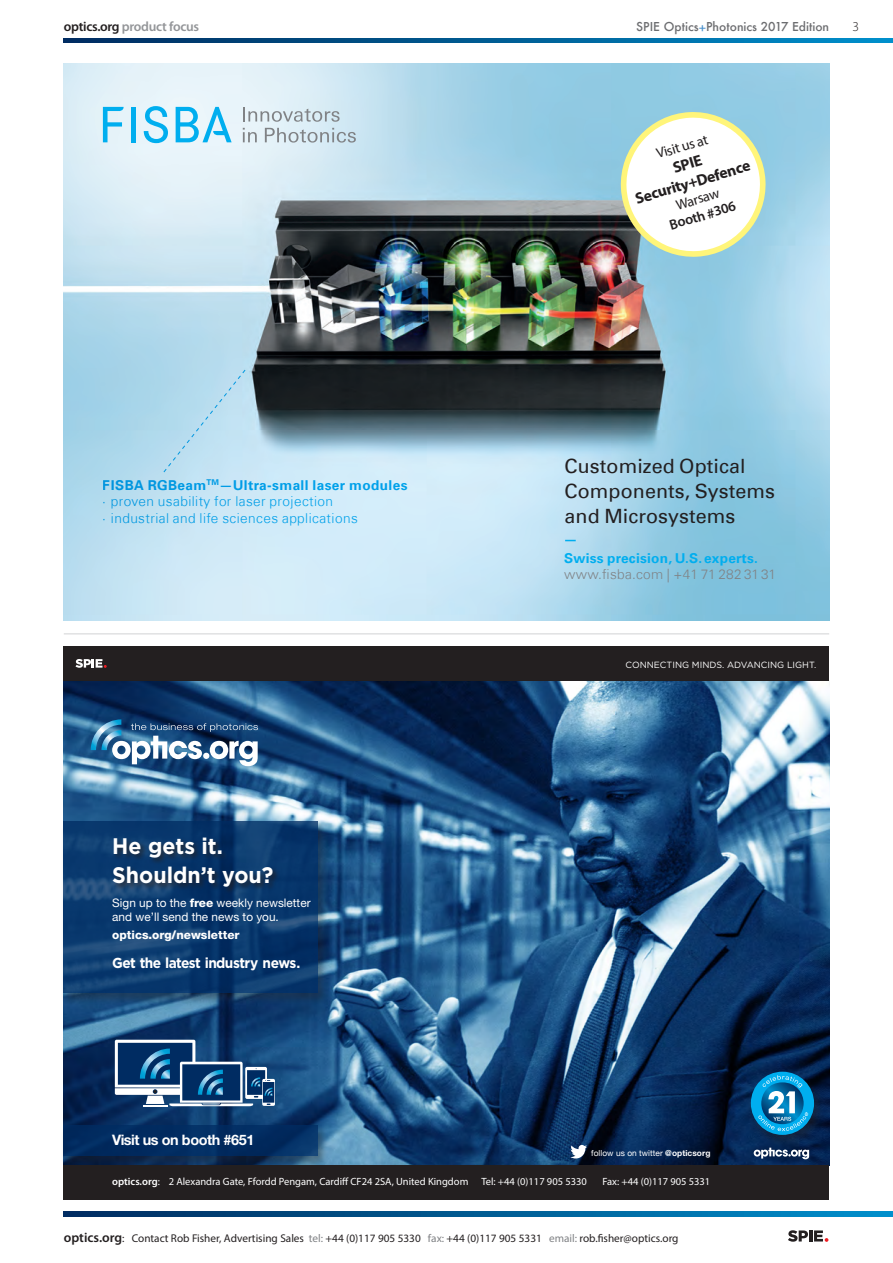
<style>
.page{position:relative;width:893px;height:1263px;background:#fff}
.page>*{position:absolute;margin:0;border:0;box-sizing:border-box;transform-origin:0 0}
.t1{font:700 22.5px "Gotham";color:#fff;scale:.95 1}
.t2{font:19.65px/25px "Univers Com 55 Roman";letter-spacing:.005em;color:#231f20}
.t3{font:700 15.75px "Myriad Pro";color:#231f20}
.t4{font:700 14.4px "Gotham";letter-spacing:-.05em;color:#fff;scale:.95 1}
.t5{font:700 14.4px "Helvetica Neue";letter-spacing:-.03em;color:#fff}
.t6{font:14.25px "Myriad Pro";color:#231f20}
.t7{font:600 14.25px "Myriad Pro";color:#231f20}
.t8{font:700 13.65px/16.6px "Univers Com 65";letter-spacing:.03em;color:#00aeef}
.t9{font:300 13.65px/16.6px "Univers Com 45";letter-spacing:.03em;color:#00aeef}
.t10{font:700 13.65px/16.6px "Univers Com 65";color:#231f20;text-align:center}
.t11{font:600 13.5px "Myriad Pro";letter-spacing:-.02em;color:#939598}
.t12{font:300 13.5px "Myriad Pro";color:#231f20}
.t13{font:500 12px "Futura";color:#6c6d70}
.t14{font:11.85px/13.5px "Helvetica Neue";color:#fff}
.t15{font:800 11.85px "Helvetica Neue";color:#fff}
.t16{font:11.25px "Myriad Pro";color:#231f20}
.t17{font:10.5px "Myriad Pro";color:#fff}
.t18{font:9px "Gotham";color:#fff}
.t19{font:8.4px "Helvetica Neue";letter-spacing:.005em;color:#fff}
.s1{color:#231f20}
.s2{color:#448dcb}
.s3{font-weight:800}
.s4{font-family:"Univers Com 45";font-weight:300}
.s5{font-family:"Univers Com 45";font-weight:300;color:#808285}
.s6{font-weight:700}
.s7{font-weight:600}
.s8{font-weight:600;font-size:13.5px}
.s9{color:#808285}
</style>
<div class="page">
<svg style="left:64px;top:1212px;width:829px;height:4px;background:#005c93"></svg>
<svg style="left:64px;top:38px;width:829px;height:5px;background:#005c93"></svg>
<svg style="left:788px;top:1230px;width:40px;height:12px"></svg>
<hr style="left:64px;top:634px;width:765px;height:1px;background:#d1d2d4">
<img style="left:64px;top:64px;width:765px;height:557px">
<svg style="left:243px;top:107px;width:97px;height:15px"></svg>
<svg style="left:243px;top:128px;width:14px;height:14px"></svg>
<svg style="left:265px;top:128px;width:91px;height:15px"></svg>
<div style="left:131px;top:107px;width:5px;height:35px;background:#00aeef"></div>
<svg style="left:103px;top:107px;width:21px;height:35px"></svg>
<svg style="left:144px;top:106px;width:24px;height:37px"></svg>
<svg style="left:176px;top:107px;width:56px;height:35px;background:#8dd8f5"></svg>
<svg style="left:163px;top:369px;width:83px;height:104px;background:#b9ddef"></svg>
<svg style="left:620px;top:112px;width:146px;height:148px"></svg>
<div style="left:630px;top:122px;width:123px;height:123px;background:#fff;border-radius:50%"></div>
<img style="left:64px;top:680px;width:765px;height:485px">
<div style="left:64px;top:646px;width:765px;height:34px;background:#231f20"></div>
<div style="left:64px;top:1165px;width:765px;height:34px;background:#231f20"></div>
<svg style="left:75px;top:659px;width:32px;height:9px"></svg>
<svg style="left:91px;top:719px;width:167px;height:47px"></svg>
<div style="left:60px;top:820px;width:269px;height:186px;background:#231f20;opacity:.5"></div>
<svg style="left:64px;top:821px;width:254px;height:172px;background:#0b396d"></svg>
<div style="left:112px;top:836px;width:168px;height:58px;background:#231f20;opacity:.75"></div>
<svg style="left:754px;top:1148px;width:55px;height:11px"></svg>
<div style="left:746px;top:1069px;width:79px;height:79px;background:#231f20;opacity:.5"></div>
<div style="left:751px;top:1072px;width:63px;height:63px;background:#00aeef;border-radius:50%"></div>
<svg style="left:758px;top:1075px;width:50px;height:56px"></svg>
<svg style="left:570px;top:1145px;width:17px;height:13px"></svg>
<svg style="left:115px;top:1040px;width:160px;height:66px;background:#3d668f"></svg>
<div style="left:60px;top:1124px;width:269px;height:45px;background:#231f20;opacity:.5"></div>
<div style="left:64px;top:1125px;width:254px;height:30px;background:#002c62"></div>
<p class="t11" style="left:64px;top:18px;width:137px"><span class="s1">optics.org</span> product focus</p>
<p class="t13" style="left:636px;top:18px;width:194px">SPIE Optics<span class="s2">+</span>Photonics 2017 Edition</p>
<p class="t12" style="left:852px;top:19px;width:8px">3</p>
<p class="t8" style="left:103px;top:476px;width:306px">FISBA RGBeam<sup>TM</sup>—Ultra-small laser modules</p>
<p class="t9" style="left:103px;top:493px;width:256px">· proven usability for laser projection<br>· industrial and life sciences applications</p>
<p class="t1" style="left:112px;top:831px;width:118px">He gets it.</p>
<p class="t1" style="left:112px;top:860px;width:171px">Shouldn’t you?</p>
<p class="t14" style="left:112px;top:896px;width:200px">Sign up to the <span class="s3">free</span> weekly newsletter and we’ll send the news to you.</p>
<p class="t15" style="left:112px;top:928px;width:129px">optics.org/newsletter</p>
<p class="t4" style="left:112px;top:954px;width:200px">Get the latest industry news.</p>
<p class="t5" style="left:112px;top:1131px;width:144px">Visit us on booth #651</p>
<p class="t10" style="left:647px;top:145px;width:68px;rotate:-16deg">Visit us at</p>
<p class="t10" style="left:639px;top:182px;width:104px;rotate:-16deg">of PHOTONICS<br>Munich<br><span class="s4">Hall B1<br>Booth 506</span></p>
<p class="t6" style="left:654px;top:145px;width:54px;rotate:-16deg">Visit us at</p>
<p class="t3" style="left:670px;top:158px;width:31px;rotate:-17deg">SPIE</p>
<p class="t3" style="left:633px;top:189px;width:120px;rotate:-17deg">Security+Defence</p>
<p class="t6" style="left:674px;top:197px;width:46px;rotate:-16deg">Warsaw</p>
<p class="t7" style="left:667px;top:216px;width:70px;rotate:-16deg">Booth #306</p>
<p class="t2" style="left:565px;top:454px;width:212px">Customized Optical<br>Components, Systems and Microsystems</p>
<p class="t8" style="left:564px;top:550px;width:213px">Swiss precision, U.S. experts. <span class="s5">www.fisba.com | +41 71 282 31 31</span></p>
<p class="t18" style="left:626px;top:659px;width:192px">CONNECTING MINDS. ADVANCING LIGHT.</p>
<p class="t19" style="left:591px;top:1146px;width:121px">follow us on twitter <span class="s6">@opticsorg</span></p>
<p class="t17" style="left:112px;top:1175px;width:476px"><span class="s7">optics.org</span>: 2 Alexandra Gate, Ffordd Pengam, Cardiff CF24 2SA, United Kingdom Tel: +44 (0)117 905 5330</p>
<p class="t17" style="left:602px;top:1175px;width:109px">Fax: +44 (0)117 905 5331</p>
<p class="t16" style="left:64px;top:1231px;width:616px"><span class="s8">optics.org</span>: Contact Rob Fisher, Advertising Sales <span class="s9">tel:</span> +44 (0)117 905 5330 <span class="s9">fax:</span> +44 (0)117 905 5331 <span class="s9">email:</span> rob.fisher@optics.org</p>
</div>
